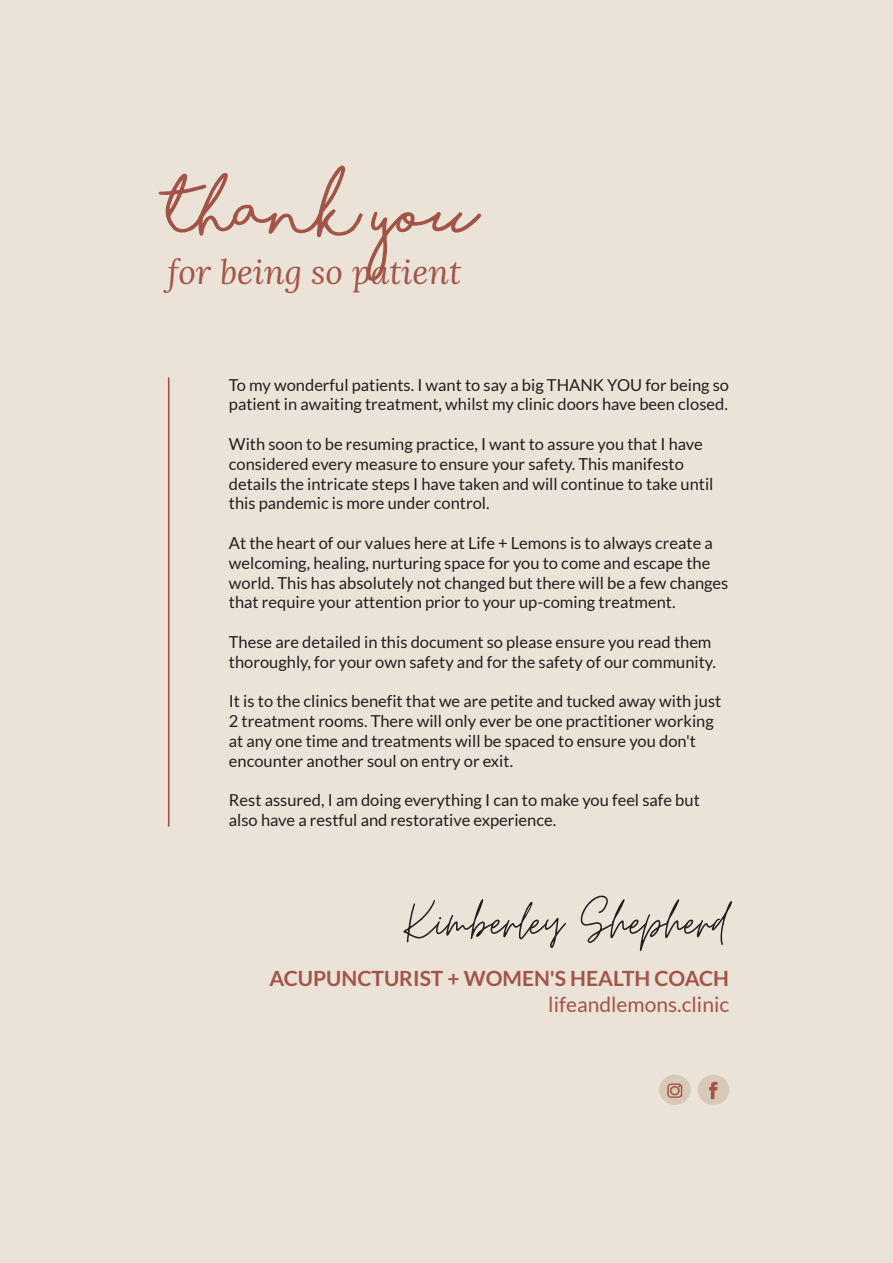
<style>
.page{position:relative;width:893px;height:1263px;background:#ebe2d8}
.page>*{position:absolute;margin:0;border:0;box-sizing:border-box;transform-origin:0 0}
.t1{font:58.8px "Moon Time";color:#231f20}
.t2{font:700 58.8px "Shorelines Script";color:#a25547}
.t3{font:italic 33.6px "Lora";color:#a25547}
.t4{font:700 21px "Lato";color:#a25547}
.t5{font:21px "Lato";color:#a25547}
.t6{font:16.5px/19.8px "Lato";color:#231f20}
</style>
<div class="page">
<hr style="left:168px;top:377px;width:1px;height:450px;background:#a25547">
<div style="left:659px;top:1075px;width:32px;height:30px;background:#d8c8b7;border-radius:50%"></div>
<svg style="left:667px;top:1083px;width:15px;height:15px"></svg>
<div style="left:698px;top:1075px;width:31px;height:30px;background:#d8c8b7;border-radius:50%"></div>
<svg style="left:709px;top:1082px;width:8px;height:17px"></svg>
<h1 class="t2" style="left:168px;top:189px;width:313px">thank you</h1>
<h2 class="t3" style="left:168px;top:250px;width:295px">for being so patient</h2>
<p class="t6" style="left:229px;top:375px;width:502px">To my wonderful patients. I want to say a big THANK YOU for being so patient in awaiting treatment, whilst my clinic doors have been closed.</p>
<p class="t6" style="left:229px;top:434px;width:486px">With soon to be resuming practice, I want to assure you that I have considered every measure to ensure your safety. This manifesto details the intricate steps I have taken and will continue to take until this pandemic is more under control.</p>
<p class="t6" style="left:229px;top:533px;width:501px">At the heart of our values here at Life + Lemons is to always create a welcoming, healing, nurturing space for you to come and escape the world. This has absolutely not changed but there will be a few changes that require your attention prior to your up-coming treatment.</p>
<p class="t6" style="left:229px;top:632px;width:488px">These are detailed in this document so please ensure you read them thoroughly, for your own safety and for the safety of our community.</p>
<p class="t6" style="left:229px;top:691px;width:494px">It is to the clinics benefit that we are petite and tucked away with just 2 treatment rooms. There will only ever be one practitioner working at any one time and treatments will be spaced to ensure you don't encounter another soul on entry or exit.</p>
<p class="t6" style="left:229px;top:790px;width:472px">Rest assured, I am doing everything I can to make you feel safe but also have a restful and restorative experience.</p>
<h1 class="t1" style="left:403px;top:895px;width:327px">Kimberley Shepherd</h1>
<p class="t4" style="left:269px;top:966px;width:461px">ACUPUNCTURIST + WOMEN'S HEALTH COACH</p>
<p class="t5" style="left:548px;top:992px;width:182px">lifeandlemons.clinic</p>
</div>
